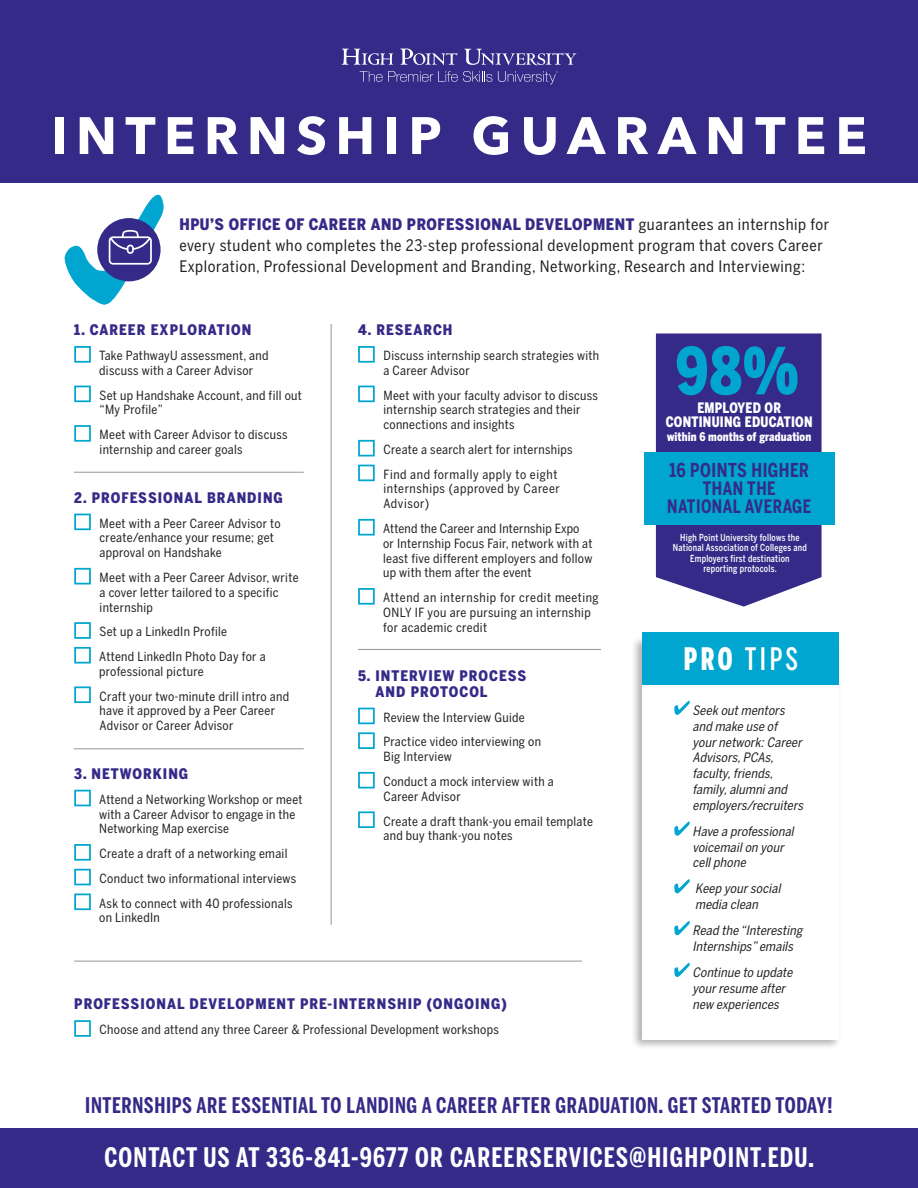
<style>
.page{position:relative;width:918px;height:1188px;background:#fff}
.page>*{position:absolute;margin:0;border:0;box-sizing:border-box;transform-origin:0 0}
.t1{font:900 64.2px "Benton Sans Cond";color:#00a6cf;scale:.89 1}
.t2{font:700 52.05px "Avenir Next";letter-spacing:.16em;color:#fff}
.t3{font:500 30.75px "Benton Sans Comp";color:#fff;scale:.9 1}
.t4{font:700 26.7px "Benton Sans Comp";letter-spacing:.045em;color:#fff}
.t5{font:700 21.3px "Benton Sans Comp";letter-spacing:.03em;color:#362a88}
.t6{font:700 19.05px "Benton Sans Cond";letter-spacing:.03em;color:#362a88;scale:.87 1}
.t7{font:700 18.3px/18.1px "Benton Sans Cond";letter-spacing:.03em;color:#362a88;text-align:center;scale:.87 1}
.t8{font:15.75px/21.1px "Benton Sans Cond";letter-spacing:.035em;color:#231f20}
.t9{font:900 14.4px/16.4px "Benton Sans Cond";letter-spacing:.07em;color:#362a88}
.t10{font:900 14.25px/13.8px "Benton Sans Cond";letter-spacing:.02em;color:#fff;text-align:center;scale:.9 1}
.t11{font:italic 12.9px/15.8px "Benton Sans Cond";letter-spacing:-.015em;color:#231f20}
.t12{font:12.6px/14.9px "Benton Sans Cond";letter-spacing:.025em;color:#231f20}
.t13{font:12.6px/14.9px "Benton Sans Cond";letter-spacing:.045em;color:#231f20}
.t14{font:900 11.85px "Benton Sans Cond";letter-spacing:.01em;color:#fff;scale:.9 1}
.t15{font:500 9.75px/10.5px "Benton Sans Cond";letter-spacing:.03em;color:#fff;text-align:center;scale:.87 1}
.s1{font-weight:900;color:#362a88}
.s2{font-weight:900}
</style>
<div class="page">
<div style="left:0;top:0;width:918px;height:182px;background:#362a88"></div>
<div style="left:0;top:1129px;width:918px;height:59px;background:#362a88"></div>
<div style="left:74px;top:346px;width:17px;height:17px;background:#fff;border:2px solid #00a6cf"></div>
<div style="left:74px;top:386px;width:17px;height:16px;background:#fff;border:2px solid #00a6cf"></div>
<div style="left:74px;top:425px;width:17px;height:17px;background:#fff;border:2px solid #00a6cf"></div>
<div style="left:74px;top:514px;width:17px;height:16px;background:#fff;border:2px solid #00a6cf"></div>
<div style="left:74px;top:568px;width:17px;height:16px;background:#fff;border:2px solid #00a6cf"></div>
<div style="left:74px;top:622px;width:17px;height:17px;background:#fff;border:2px solid #00a6cf"></div>
<div style="left:74px;top:647px;width:17px;height:17px;background:#fff;border:2px solid #00a6cf"></div>
<div style="left:74px;top:686px;width:17px;height:17px;background:#fff;border:2px solid #00a6cf"></div>
<div style="left:74px;top:790px;width:17px;height:16px;background:#fff;border:2px solid #00a6cf"></div>
<div style="left:74px;top:844px;width:17px;height:17px;background:#fff;border:2px solid #00a6cf"></div>
<div style="left:74px;top:869px;width:17px;height:16px;background:#fff;border:2px solid #00a6cf"></div>
<div style="left:74px;top:894px;width:17px;height:16px;background:#fff;border:2px solid #00a6cf"></div>
<div style="left:358px;top:346px;width:17px;height:17px;background:#fff;border:2px solid #00a6cf"></div>
<div style="left:358px;top:386px;width:17px;height:16px;background:#fff;border:2px solid #00a6cf"></div>
<div style="left:358px;top:440px;width:17px;height:16px;background:#fff;border:2px solid #00a6cf"></div>
<div style="left:358px;top:465px;width:17px;height:16px;background:#fff;border:2px solid #00a6cf"></div>
<div style="left:358px;top:519px;width:17px;height:17px;background:#fff;border:2px solid #00a6cf"></div>
<div style="left:358px;top:588px;width:17px;height:17px;background:#fff;border:2px solid #00a6cf"></div>
<div style="left:358px;top:708px;width:17px;height:16px;background:#fff;border:2px solid #00a6cf"></div>
<div style="left:358px;top:732px;width:17px;height:17px;background:#fff;border:2px solid #00a6cf"></div>
<div style="left:358px;top:772px;width:17px;height:17px;background:#fff;border:2px solid #00a6cf"></div>
<div style="left:358px;top:811px;width:17px;height:17px;background:#fff;border:2px solid #00a6cf"></div>
<div style="left:74px;top:1020px;width:17px;height:17px;background:#fff;border:2px solid #00a6cf"></div>
<div style="left:631px;top:636px;width:211px;height:414px;background:#231f20;opacity:.35"></div>
<div style="left:643px;top:640px;width:196px;height:400px;background:#fff"></div>
<svg style="left:674px;top:701px;width:16px;height:14px"></svg>
<svg style="left:674px;top:822px;width:16px;height:14px"></svg>
<svg style="left:674px;top:879px;width:16px;height:14px"></svg>
<svg style="left:674px;top:921px;width:16px;height:14px"></svg>
<svg style="left:674px;top:963px;width:16px;height:14px"></svg>
<div style="left:643px;top:632px;width:196px;height:53px;background:#00a6cf"></div>
<svg style="left:64px;top:195px;width:100px;height:110px"></svg>
<svg style="left:342px;top:49px;width:51px;height:16px"></svg>
<svg style="left:400px;top:48px;width:58px;height:17px"></svg>
<svg style="left:464px;top:49px;width:112px;height:16px"></svg>
<svg style="left:360px;top:71px;width:132px;height:11px"></svg>
<svg style="left:498px;top:71px;width:60px;height:13px"></svg>
<svg style="left:656px;top:333px;width:166px;height:274px;background:#453a91"></svg>
<div style="left:645px;top:452px;width:190px;height:73px;background:#00a6cf"></div>
<hr style="left:331px;top:324px;width:1px;height:601px;background:#939598">
<hr style="left:74px;top:472px;width:230px;height:1px;background:#939598">
<hr style="left:74px;top:748px;width:230px;height:1px;background:#939598">
<hr style="left:358px;top:649px;width:243px;height:1px;background:#939598">
<hr style="left:74px;top:961px;width:508px;height:1px;background:#939598">
<p class="t2" style="left:51px;top:91px;width:818px">INTERNSHIP GUARANTEE</p>
<p class="t8" style="left:179px;top:214px;width:651px"><span class="s1">HPU’S OFFICE OF CAREER AND PROFESSIONAL DEVELOPMENT</span> guarantees an internship for every student who completes the 23-step professional development program that covers Career<br>Exploration, Professional Development and Branding, Networking, Research and Interviewing:</p>
<p class="t9" style="left:74px;top:322px;width:179px">1. CAREER EXPLORATION</p>
<p class="t12" style="left:99px;top:348px;width:171px">Take PathwayU assessment, and discuss with a Career Advisor</p>
<p class="t12" style="left:100px;top:388px;width:204px">Set up Handshake Account, and fill out “My Profile”</p>
<p class="t12" style="left:100px;top:427px;width:189px">Meet with Career Advisor to discuss internship and career goals</p>
<p class="t9" style="left:74px;top:489px;width:210px">2. PROFESSIONAL BRANDING</p>
<p class="t12" style="left:100px;top:516px;width:183px">Meet with a Peer Career Advisor to create/enhance your resume; get approval on Handshake</p>
<p class="t12" style="left:100px;top:570px;width:200px">Meet with a Peer Career Advisor, write a cover letter tailored to a specific internship</p>
<p class="t12" style="left:100px;top:624px;width:129px">Set up a LinkedIn Profile</p>
<p class="t12" style="left:99px;top:649px;width:168px">Attend LinkedIn Photo Day for a professional picture</p>
<p class="t12" style="left:100px;top:688px;width:191px">Craft your two-minute drill intro and have it approved by a Peer Career<br>Advisor or Career Advisor</p>
<p class="t9" style="left:74px;top:766px;width:116px">3. NETWORKING</p>
<p class="t12" style="left:99px;top:792px;width:205px">Attend a Networking Workshop or meet with a Career Advisor to engage in the<br>Networking Map exercise</p>
<p class="t12" style="left:100px;top:846px;width:189px">Create a draft of a networking email</p>
<p class="t12" style="left:100px;top:871px;width:198px">Conduct two informational interviews</p>
<p class="t12" style="left:99px;top:896px;width:195px">Ask to connect with 40 professionals on LinkedIn</p>
<p class="t9" style="left:358px;top:322px;width:96px">4. RESEARCH</p>
<p class="t12" style="left:383px;top:348px;width:217px">Discuss internship search strategies with a Career Advisor</p>
<p class="t12" style="left:383px;top:388px;width:216px">Meet with your faculty advisor to discuss internship search strategies and their connections and insights</p>
<p class="t12" style="left:383px;top:442px;width:191px">Create a search alert for internships</p>
<p class="t13" style="left:383px;top:467px;width:178px">Find and formally apply to eight internships (approved by Career<br>Advisor)</p>
<p class="t12" style="left:383px;top:521px;width:211px">Attend the Career and Internship Expo or Internship Focus Fair, network with at least five different employers and follow up with them after the event</p>
<p class="t12" style="left:383px;top:590px;width:217px">Attend an internship for credit meeting<br>ONLY IF you are pursuing an internship for academic credit</p>
<p class="t9" style="left:375px;top:667px;width:152px;text-indent:-17px">5. INTERVIEW PROCESS<br>AND PROTOCOL</p>
<p class="t12" style="left:383px;top:710px;width:143px">Review the Interview Guide</p>
<p class="t12" style="left:383px;top:734px;width:159px">Practice video interviewing on<br>Big Interview</p>
<p class="t12" style="left:383px;top:774px;width:172px">Conduct a mock interview with a<br>Career Advisor</p>
<p class="t12" style="left:383px;top:813px;width:211px">Create a draft thank-you email template and buy thank-you notes</p>
<p class="t9" style="left:74px;top:995px;width:434px">PROFESSIONAL DEVELOPMENT PRE-INTERNSHIP (ONGOING)</p>
<p class="t12" style="left:100px;top:1022px;width:401px">Choose and attend any three Career &amp; Professional Development workshops</p>
<p class="t1" style="left:676px;top:333px;width:139px">98%</p>
<p class="t10" style="left:666px;top:401px;width:165px">EMPLOYED OR<br>CONTINUING EDUCATION</p>
<p class="t14" style="left:667px;top:430px;width:162px">within 6 months of graduation</p>
<p class="t6" style="left:669px;top:459px;width:162px">16 POINTS HIGHER</p>
<p class="t7" style="left:667px;top:479px;width:167px">THAN THE<br>NATIONAL AVERAGE</p>
<p class="t15" style="left:673px;top:532px;width:156px">High Point University follows the<br>National Association of Colleges and<br>Employers first destination reporting protocols.</p>
<p class="t3" style="left:684px;top:641px;width:129px"><span class="s2">PRO</span> TIPS</p>
<p class="t11" style="left:693px;top:702px;width:115px">Seek outmentors and make use of yournetwork:Career<br>Advisors,PCAs, faculty,friends, family,alumniand employers/recruiters</p>
<p class="t11" style="left:693px;top:823px;width:106px">Have a professional voicemailon your cellphone</p>
<p class="t11" style="left:695px;top:881px;width:90px">Keep yoursocial media clean</p>
<p class="t11" style="left:693px;top:923px;width:114px">Read the “Interesting<br>Internships”emails</p>
<p class="t11" style="left:693px;top:964px;width:104px">Continue to update yourresume after new experiences</p>
<p class="t5" style="left:85px;top:1093px;width:749px">INTERNSHIPS ARE ESSENTIAL TO LANDING A CAREER AFTER GRADUATION. GET STARTED TODAY!</p>
<p class="t4" style="left:105px;top:1142px;width:711px">CONTACT US AT 336-841-9677 OR CAREERSERVICES@HIGHPOINT.EDU.</p>
</div>
